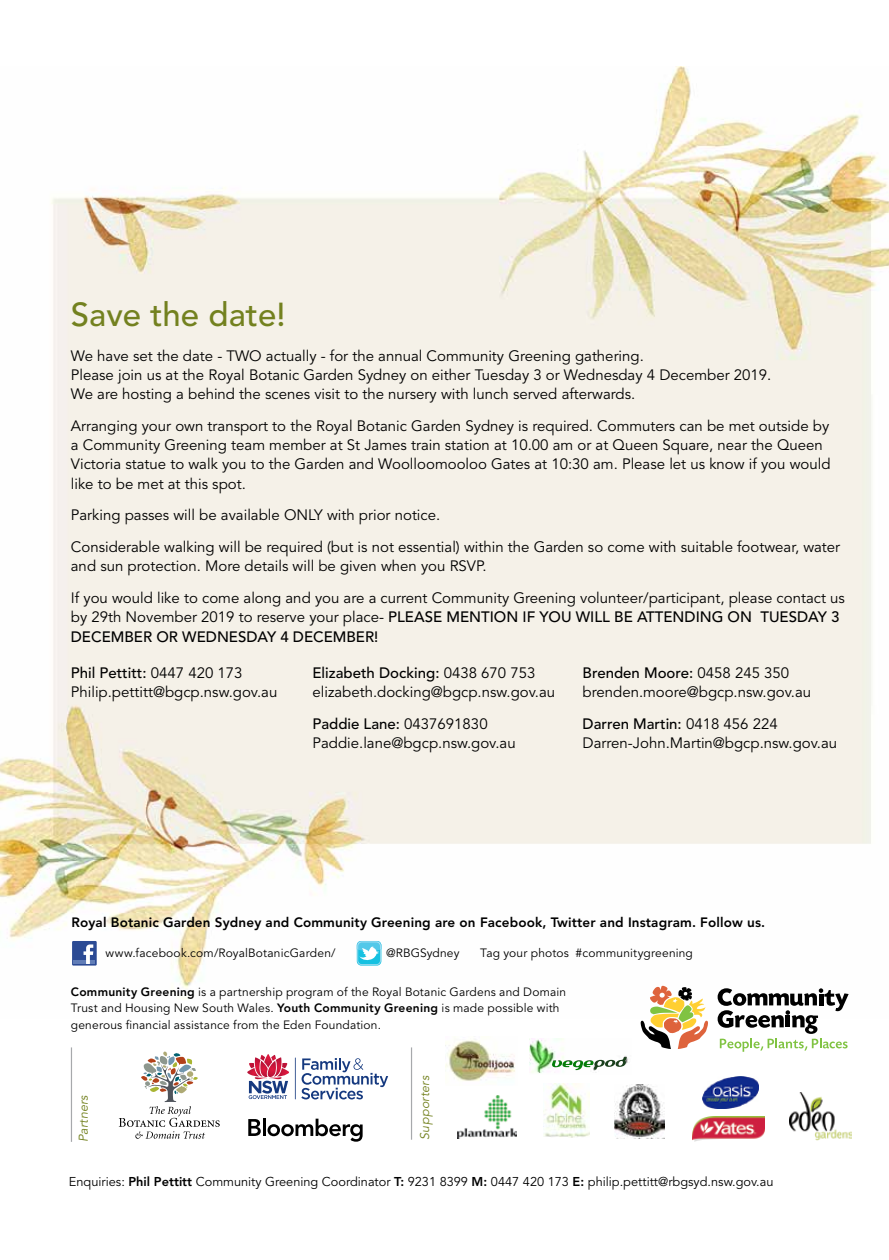
<style>
.page{position:relative;width:889px;height:1260px;background:#fff}
.page>*{position:absolute;margin:0;border:0;box-sizing:border-box;transform-origin:0 0}
.t1{font:500 33px "Avenir LT Std";color:#73811f}
.t2{font:15px/19.2px "Avenir LT Std";color:#000}
.t3{font:500 15px/19.2px "Avenir LT Std";color:#000}
.t4{font:800 13.5px "Avenir LT Std";letter-spacing:.01em;color:#000}
.t5{font:12.75px "Avenir LT Std";color:#000}
.t6{font:italic 12.75px "Avenir LT Std";color:#73811f}
.t7{font:italic 12.6px "Avenir LT Std";letter-spacing:.015em;color:#73811f}
.t8{font:12px/16.5px "Avenir LT Std";letter-spacing:.015em;color:#000}
.s1{font-weight:400}
.s2{font-weight:800}
</style>
<div class="page">
<img style="left:0;top:66px;width:889px;height:930px">
<img style="left:692px;top:1116px;width:73px;height:25px">
<img style="left:702px;top:1076px;width:56px;height:33px">
<img style="left:614px;top:1084px;width:51px;height:54px">
<hr style="left:411px;top:1047px;width:1px;height:93px;background:#a7a9ac">
<hr style="left:71px;top:1047px;width:1px;height:95px;background:#a7a9ac">
<svg style="left:119px;top:1051px;width:101px;height:88px"></svg>
<img style="left:543px;top:1083px;width:46px;height:54px">
<img style="left:445px;top:1039px;width:70px;height:42px">
<img style="left:530px;top:1038px;width:98px;height:35px">
<img style="left:552px;top:1060px;width:41px;height:10px">
<img style="left:593px;top:1057px;width:34px;height:13px">
<img style="left:457px;top:1095px;width:59px;height:43px">
<hr style="left:295px;top:1057px;width:1px;height:42px;background:#15397f">
<svg style="left:301px;top:1058px;width:87px;height:41px"></svg>
<svg style="left:247px;top:1054px;width:42px;height:45px"></svg>
<img style="left:789px;top:1092px;width:62px;height:48px">
<div style="left:72px;top:941px;width:25px;height:24px;background:#2b4a94"></div>
<hr style="left:74px;top:960px;width:21px;height:4px;background:#617db7">
<svg style="left:83px;top:944px;width:10px;height:20px"></svg>
<svg style="left:357px;top:941px;width:24px;height:24px"></svg>
<svg style="left:248px;top:1119px;width:114px;height:23px"></svg>
<svg style="left:640px;top:985px;width:68px;height:64px"></svg>
<svg style="left:717px;top:988px;width:131px;height:64px"></svg>
<h1 class="t1" style="left:71px;top:296px;width:216px">Save the date!</h1>
<p class="t2" style="left:71px;top:347px;width:702px">We have set the date - TWO actually - for the annual Community Greening gathering.<br>Please join us at the Royal Botanic Garden Sydney on either Tuesday 3 or Wednesday 4 December 2019.<br>We are hosting a behind the scenes visit to the nursery with lunch served afterwards.</p>
<p class="t2" style="left:71px;top:417px;width:761px">Arranging your own transport to the Royal Botanic Garden Sydney is required. Commuters can be met outside by a Community Greening team member at St James train station at 10.00 am or at Queen Square, near the Queen Victoria statue to walk you to the Garden and Woolloomooloo Gates at 10:30 am. Please let us know if you would like to be met at this spot.</p>
<p class="t2" style="left:71px;top:500px;width:771px;line-height:31.8px">Parking passes will be available ONLY with prior notice.<br>Considerable walking will be required (but is not essential) within the Garden so come with suitable footwear, water</p>
<p class="t2" style="left:71px;top:551px;width:775px;line-height:31.8px">and sun protection. More details will be given when you RSVP.<br>If you would like to come along and you are a current Community Greening volunteer/participant, please contact us</p>
<p class="t3" style="left:71px;top:608px;width:770px"><span class="s1">by 29th November 2019 to reserve your place-</span> PLEASE MENTION IF YOU WILL BE ATTENDING ON TUESDAY 3<br>DECEMBER OR WEDNESDAY 4 DECEMBER!</p>
<p class="t3" style="left:71px;top:663px;width:173px">Phil Pettitt: <span class="s1">0447 420 173</span></p>
<p class="t3" style="left:312px;top:663px;width:224px">Elizabeth Docking: <span class="s1">0438 670 753</span></p>
<p class="t3" style="left:582px;top:663px;width:208px">Brenden Moore: <span class="s1">0458 245 350</span></p>
<p class="t2" style="left:71px;top:682px;width:208px">Philip.pettitt@bgcp.nsw.gov.au</p>
<p class="t2" style="left:312px;top:682px;width:244px">elizabeth.docking@bgcp.nsw.gov.au</p>
<p class="t2" style="left:582px;top:682px;width:230px">brenden.moore@bgcp.nsw.gov.au</p>
<p class="t3" style="left:312px;top:714px;width:177px">Paddie Lane: <span class="s1">0437691830</span></p>
<p class="t3" style="left:582px;top:714px;width:197px">Darren Martin: <span class="s1">0418 456 224</span></p>
<p class="t2" style="left:312px;top:733px;width:205px">Paddie.lane@bgcp.nsw.gov.au</p>
<p class="t2" style="left:582px;top:733px;width:256px">Darren-John.Martin@bgcp.nsw.gov.au</p>
<p class="t4" style="left:71px;top:915px;width:695px">Royal Botanic Garden Sydney and Community Greening are on Facebook, Twitter and Instagram. Follow us.</p>
<p class="t8" style="left:105px;top:945px;width:232px">www.facebook.com/RoyalBotanicGarden/</p>
<p class="t8" style="left:386px;top:945px;width:75px">@RBGSydney</p>
<p class="t8" style="left:480px;top:945px;width:214px">Tag your photos #communitygreening</p>
<p class="t8" style="left:71px;top:984px;width:497px"><span class="s2">Community Greening</span> is a partnership program of the Royal Botanic Gardens and Domain<br>Trust and Housing New South Wales. <span class="s2">Youth Community Greening</span> is made possible with generous financial assistance from the Eden Foundation.</p>
<p class="t6" style="left:76px;top:1142px;width:48px;rotate:-90deg">Partners</p>
<p class="t7" style="left:418px;top:1140px;width:65px;rotate:-90deg">Supporters</p>
<p class="t5" style="left:69px;top:1175px;width:706px">Enquiries: <span class="s2">Phil Pettitt</span> Community Greening Coordinator <span class="s2">T:</span> 9231 8399 <span class="s2">M:</span> 0447 420 173 <span class="s2">E:</span> philip.pettitt@rbgsyd.nsw.gov.au</p>
</div>
